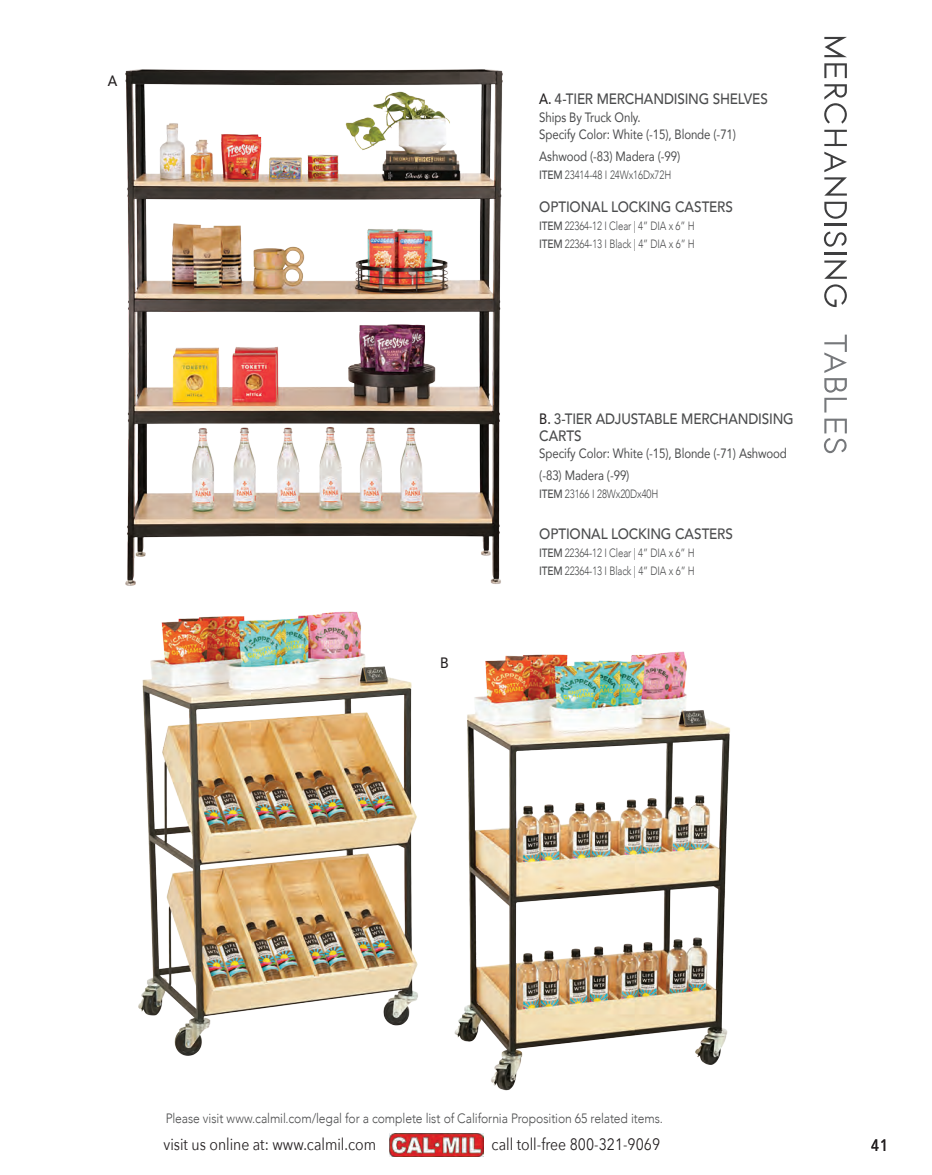
<style>
.page{position:relative;width:932px;height:1175px;background:#fff}
.page>*{position:absolute;margin:0;border:0;box-sizing:border-box;transform-origin:0 0}
.t1{font:51px "Rome";letter-spacing:.01em;color:#3e3e3f}
.t2{font:16.5px "Avenir Next";color:#231f20;scale:.85 1}
.t3{font:500 16.5px "Avenir";color:#231f20;scale:.85 1}
.GROUP_TITLE{font:500 15px/17.2px "Avenir";letter-spacing:-.015em;color:#4b4c4d;scale:.9 1}
._3_ITEM_DESCRIPT{font:500 15px "Avenir";color:#231f20;scale:.9 1}
.t4{font:13.5px/21.6px "Avenir";letter-spacing:-.01em;color:#4b4c4d;scale:.85 1}
.t5{font:300 13.5px "Avenir";letter-spacing:-.005em;color:#4b4c4d;scale:.9 1}
.GROUP_TITLE-2{font:300 12px "Avenir";letter-spacing:-.01em;color:#4b4c4d;scale:.8 1}
.s1{color:#231f20}
.s2{font-weight:500}
.s3{color:#76787b}
</style>
<div class="page">
<img style="left:390px;top:1133px;width:93px;height:23px">
<img style="left:125px;top:69px;width:378px;height:517px">
<img style="left:466px;top:651px;width:264px;height:440px">
<img style="left:138px;top:611px;width:328px;height:445px">
<p class="_3_ITEM_DESCRIPT" style="left:108px;top:68px;width:12px">A</p>
<p class="_3_ITEM_DESCRIPT" style="left:440px;top:650px;width:11px">B</p>
<p class="GROUP_TITLE" style="left:539px;top:90px;width:255px"><span class="s1">A.</span> 4-TIER MERCHANDISING SHELVES</p>
<p class="t4" style="left:539px;top:106px;width:121px">Ships By Truck Only.</p>
<p class="t4" style="left:539px;top:123px;width:233px">Specify Color: White (-15), Blonde (-71)</p>
<p class="t4" style="left:539px;top:145px;width:167px">Ashwood (-83) Madera (-99)</p>
<p class="GROUP_TITLE-2" style="left:539px;top:167px;width:166px"><span class="s2">ITEM</span> 23414-48 I 24Wx16Dx72H</p>
<p class="GROUP_TITLE" style="left:539px;top:198px;width:216px">OPTIONAL LOCKING CASTERS</p>
<p class="GROUP_TITLE-2" style="left:539px;top:219px;width:196px"><span class="s2">ITEM</span> 22364-12 I Clear | 4” DIA x 6” H</p>
<p class="GROUP_TITLE-2" style="left:539px;top:237px;width:196px"><span class="s2">ITEM</span> 22364-13 I Black | 4” DIA x 6” H</p>
<p class="GROUP_TITLE" style="left:539px;top:409px;width:284px"><span class="s1">B.</span> 3-TIER ADJUSTABLE MERCHANDISING<br>CARTS</p>
<p class="t4" style="left:539px;top:442px;width:293px">Specify Color: White (-15), Blonde (-71) Ashwood (-83) Madera (-99)</p>
<p class="GROUP_TITLE-2" style="left:539px;top:486px;width:150px"><span class="s2">ITEM</span> 23166 I 28Wx20Dx40H</p>
<p class="GROUP_TITLE" style="left:539px;top:524px;width:216px">OPTIONAL LOCKING CASTERS</p>
<p class="GROUP_TITLE-2" style="left:539px;top:545px;width:196px"><span class="s2">ITEM</span> 22364-12 I Clear | 4” DIA x 6” H</p>
<p class="GROUP_TITLE-2" style="left:539px;top:563px;width:196px"><span class="s2">ITEM</span> 22364-13 I Black | 4” DIA x 6” H</p>
<h1 class="t1" style="left:867px;top:34px;width:423px;rotate:90deg">merchandising <span class="s3">tables</span></h1>
<p class="t5" style="left:166px;top:1110px;width:554px">Please visit www.calmil.com/legal for a complete list of California Proposition 65 related items.</p>
<h2 class="t2" style="left:163px;top:1129px;width:251px">visit us online at: www.calmil.com</h2>
<h2 class="t2" style="left:491px;top:1130px;width:200px">call toll-free 800-321-9069</h2>
<h2 class="t3" style="left:871px;top:1130px;width:21px">41</h2>
</div>
